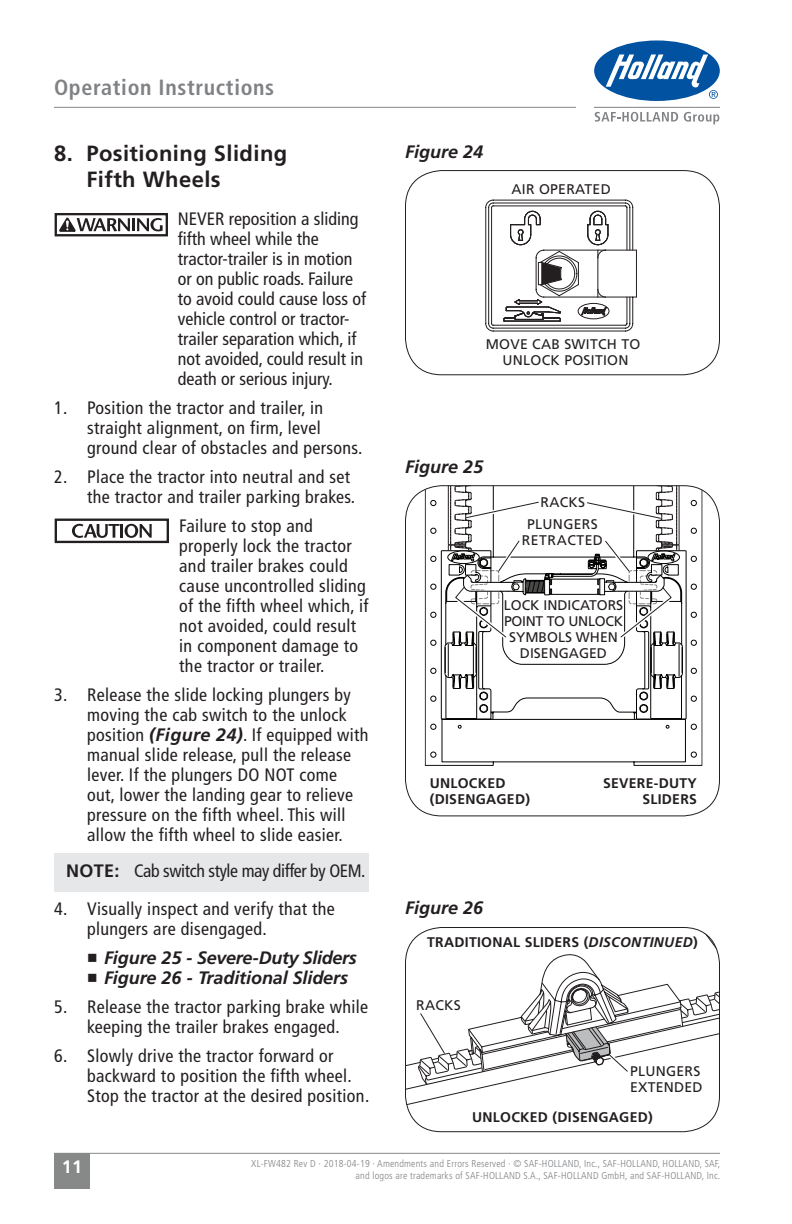
<style>
.page{position:relative;width:792px;height:1224px;background:#fff}
.page>*{position:absolute;margin:0;border:0;box-sizing:border-box;transform-origin:0 0}
._9_Section_Title{font:700 22px/26.4px "Frutiger LT Std";letter-spacing:.02em;color:#231f20}
._7a_Primary_Page_Tit{font:700 condensed 22px "Frutiger LT Std";letter-spacing:.03em;color:#808285}
._13_Numbered_Text{font:condensed 18px/20px "Frutiger LT Std";letter-spacing:.02em;color:#231f20}
._13_Numbered_Text-2{font:condensed 18px/20px "Frutiger LT Std";color:#231f20}
._13_Numbered_Text-3{font:italic 700 18px "Frutiger LT Std";letter-spacing:-.005em;color:#231f20}
._11_Notes_Copy{font:condensed 18px "Frutiger LT Std";letter-spacing:-.02em;color:#231f20}
.t1{font:700 18px "Frutiger LT Std";color:#fff}
._16_Graphic_Callouts{font:700 14px/16px "Frutiger LT Std";letter-spacing:.02em;color:#231f20}
._16_Graphic_Callouts-2{font:14px/16px "Frutiger LT Std";letter-spacing:.02em;color:#231f20;text-align:center}
._16_Graphic_Callouts-3{font:14px/16px "Frutiger LT Std";color:#231f20;text-align:center}
.t2{font:300 condensed 10px/12px "Frutiger LT Std";letter-spacing:.02em;color:#808285;text-align:right}
.s1{font-weight:700;font-style:italic;font-stretch:normal}
.s2{font-weight:700;font-stretch:normal}
.s3{font-style:italic}
</style>
<div class="page">
<hr style="left:54px;top:107px;width:522px;height:1px;background:#878888">
<div style="left:594px;top:40px;width:126px;height:61px;background:#0152a1;border-radius:50%"></div>
<svg style="left:606px;top:54px;width:112px;height:45px"></svg>
<svg style="left:595px;top:112px;width:83px;height:10px"></svg>
<svg style="left:684px;top:112px;width:35px;height:12px"></svg>
<hr style="left:594px;top:107px;width:126px;height:1px;background:#808285">
<hr style="left:54px;top:1153px;width:666px;height:1px;background:#878888">
<div style="left:54px;top:1153px;width:36px;height:36px;background:#878888"></div>
<div style="left:54px;top:854px;width:315px;height:38px;background:#e6e7e9"></div>
<div style="left:55px;top:213px;width:113px;height:23px;border:2px solid #231f20"></div>
<svg style="left:59px;top:218px;width:104px;height:14px"></svg>
<div style="left:55px;top:519px;width:114px;height:24px;border:2px solid #231f20"></div>
<svg style="left:72px;top:524px;width:80px;height:14px"></svg>
<div style="left:405px;top:170px;width:315px;height:205px;border:1px solid #231f20;border-radius:36px"></div>
<svg style="left:485px;top:200px;width:152px;height:132px"></svg>
<svg style="left:425px;top:486px;width:278px;height:280px"></svg>
<svg style="left:440px;top:486px;width:247px;height:234px"></svg>
<svg style="left:406px;top:928px;width:314px;height:43px"></svg>
<div style="left:425px;top:933px;width:275px;height:18px;background:#fff"></div>
<svg style="left:406px;top:971px;width:314px;height:147px"></svg>
<p class="_7a_Primary_Page_Tit" style="left:54px;top:74px;width:222px">Operation Instructions</p>
<p class="_9_Section_Title" style="left:86px;top:140px;width:203px;text-indent:-32px">8. Positioning Sliding<br>Fifth Wheels</p>
<p class="_13_Numbered_Text-2" style="left:178px;top:209px;width:190px">NEVER reposition a sliding fifth wheel while the tractor-trailer is in motion or on public roads. Failure to avoid could cause loss of vehicle control or tractor&shy;trailer separation which, if not avoided, could result in death or serious injury.</p>
<p class="_13_Numbered_Text" style="left:87px;top:398px;width:277px;text-indent:-33px">1. Position the tractor and trailer, in straight alignment, on firm, level ground clear of obstacles and persons.</p>
<p class="_13_Numbered_Text" style="left:54px;top:467px;width:303px;text-align:right">2. Place the tractor into neutral and set the tractor and trailer parking brakes.</p>
<p class="_13_Numbered_Text" style="left:179px;top:516px;width:191px">Failure to stop and properly lock the tractor and trailer brakes could cause uncontrolled sliding of the fifth wheel which, if not avoided, could result in component damage to the tractor or trailer.</p>
<p class="_13_Numbered_Text" style="left:87px;top:685px;width:283px;text-indent:-33px">3. Release the slide locking plungers by moving the cab switch to the unlock position <span class="s1">(Figure 24)</span>. If equipped with manual slide release, pull the release lever. If the plungers DO NOT come out, lower the landing gear to relieve pressure on the fifth wheel. This will allow the fifth wheel to slide easier.</p>
<p class="_11_Notes_Copy" style="left:66px;top:860px;width:301px"><span class="s2">NOTE:</span> Cab switch style may differ by OEM.</p>
<p class="_13_Numbered_Text" style="left:87px;top:899px;width:249px;text-indent:-33px">4. Visually inspect and verify that the plungers are disengaged.</p>
<p class="_13_Numbered_Text-3" style="left:87px;top:947px;width:271px">■ Figure 25 - Severe-Duty Sliders</p>
<p class="_13_Numbered_Text-3" style="left:87px;top:967px;width:263px">■ Figure 26 - Traditional Sliders</p>
<p class="_13_Numbered_Text" style="left:54px;top:997px;width:316px;text-align:center">5. Release the tractor parking brake while keeping the trailer brakes engaged.</p>
<p class="_13_Numbered_Text" style="left:87px;top:1046px;width:284px;text-indent:-33px">6. Slowly drive the tractor forward or backward to position the fifth wheel.<br>Stop the tractor at the desired position.</p>
<p class="_13_Numbered_Text-3" style="left:405px;top:141px;width:80px">Figure 24</p>
<p class="_16_Graphic_Callouts-2" style="left:512px;top:181px;width:101px">AIR OPERATED</p>
<p class="_16_Graphic_Callouts-2" style="left:486px;top:336px;width:156px">MOVE CAB SWITCH TO<br>UNLOCK POSITION</p>
<p class="_13_Numbered_Text-3" style="left:405px;top:456px;width:80px">Figure 25</p>
<p class="_16_Graphic_Callouts-2" style="left:541px;top:494px;width:46px">RACKS</p>
<p class="_16_Graphic_Callouts-2" style="left:522px;top:516px;width:83px">PLUNGERS<br>RETRACTED</p>
<p class="_16_Graphic_Callouts-3" style="left:504px;top:597px;width:121px">LOCK INDICATORS<br>POINT TO UNLOCK<br>SYMBOLS WHEN<br>DISENGAGED</p>
<p class="_16_Graphic_Callouts" style="left:430px;top:775px;width:102px">UNLOCKED (DISENGAGED)</p>
<p class="_13_Numbered_Text-3" style="left:405px;top:898px;width:80px">Figure 26</p>
<p class="_16_Graphic_Callouts" style="left:603px;top:775px;width:95px;text-align:right">SEVERE-DUTY<br>SLIDERS</p>
<p class="_16_Graphic_Callouts" style="left:427px;top:934px;width:272px">TRADITIONAL SLIDERS (<span class="s3">DISCONTINUED</span>)</p>
<p class="_16_Graphic_Callouts-2" style="left:416px;top:997px;width:46px">RACKS</p>
<p class="_16_Graphic_Callouts-2" style="left:630px;top:1063px;width:74px;text-align:left">PLUNGERS<br>EXTENDED</p>
<p class="_16_Graphic_Callouts" style="left:472px;top:1110px;width:182px">UNLOCKED (DISENGAGED)</p>
<p class="t1" style="left:62px;top:1156px;width:22px">11</p>
<p class="t2" style="left:251px;top:1157px;width:471px">XL-FW482 Rev D · 2018-04-19 · Amendments and Errors Reserved · © SAF-HOLLAND, Inc., SAF-HOLLAND, HOLLAND, SAF, and logos are trademarks of SAF-HOLLAND S.A., SAF-HOLLAND GmbH, and SAF-HOLLAND, Inc.</p>
</div>
